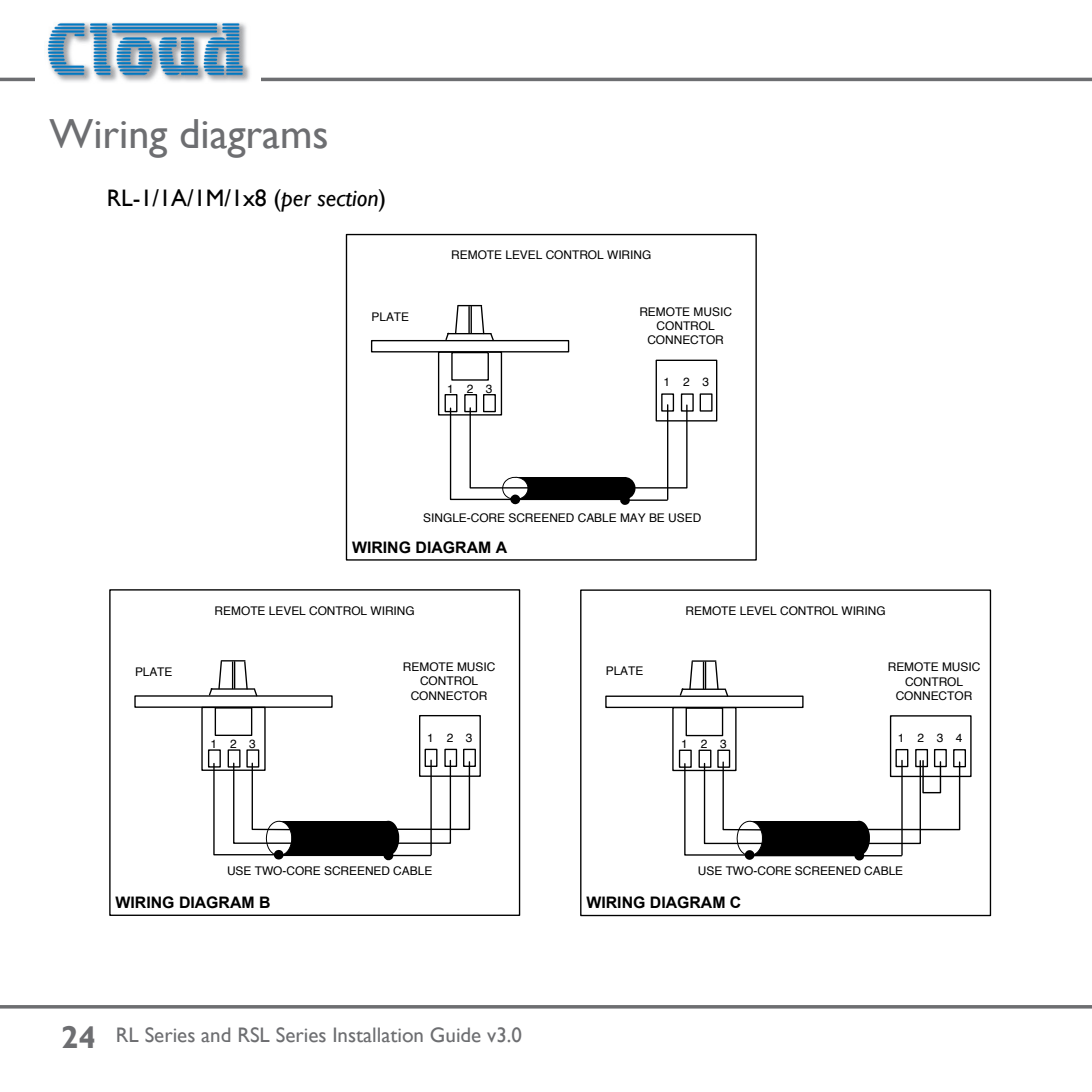
<style>
.page{position:relative;width:1092px;height:1092px;background:#fff}
.page>*{position:absolute;margin:0;border:0;box-sizing:border-box;transform-origin:0 0}
.Section{font:42px "Gill Sans";color:#6d6e71}
.t1{font:23.8px "Gill Sans";color:#000}
.t2{font:21px "Gill Sans";color:#6d6e71}
.t3{font:700 15.75px "Arial";color:#000}
.t4{font:11.9px/14.3px "Helvetica";color:#000;text-align:center}
.s1{font-style:italic}
.s2{font-weight:700;font-size:31.5px}
</style>
<div class="page">
<hr style="left:0;top:78px;width:1091px;height:3px;background:#6d6e71">
<div style="left:36px;top:17px;width:225px;height:69px;background:#fff"></div>
<img style="left:47px;top:22px;width:203px;height:60px">
<svg style="left:0;top:1005px;width:1091px;height:3px;background:#707173"></svg>
<div style="left:346px;top:234px;width:410px;height:326px;border:1px solid #000"></div>
<div style="left:655px;top:359px;width:62px;height:62px;border:1px solid #000"></div>
<div style="left:661px;top:393px;width:13px;height:18px;border:1px solid #000"></div>
<div style="left:680px;top:393px;width:13px;height:18px;border:1px solid #000"></div>
<div style="left:699px;top:393px;width:13px;height:18px;border:1px solid #000"></div>
<div style="left:371px;top:340px;width:198px;height:12px;border:1px solid #000"></div>
<div style="left:438px;top:351px;width:64px;height:64px;border:1px solid #000"></div>
<div style="left:451px;top:352px;width:38px;height:28px;border:1px solid #000"></div>
<div style="left:444px;top:394px;width:13px;height:18px;border:1px solid #000"></div>
<div style="left:464px;top:394px;width:13px;height:18px;border:1px solid #000"></div>
<div style="left:483px;top:394px;width:13px;height:18px;border:1px solid #000"></div>
<svg style="left:444px;top:305px;width:51px;height:37px"></svg>
<hr style="left:470px;top:306px;width:2px;height:27px;background:#000">
<div style="left:109px;top:589px;width:411px;height:326px;border:1px solid #000"></div>
<div style="left:419px;top:715px;width:62px;height:61px;border:1px solid #000"></div>
<div style="left:424px;top:748px;width:13px;height:19px;border:1px solid #000"></div>
<div style="left:444px;top:748px;width:13px;height:19px;border:1px solid #000"></div>
<div style="left:463px;top:748px;width:13px;height:19px;border:1px solid #000"></div>
<div style="left:215px;top:707px;width:37px;height:29px;border:1px solid #000"></div>
<div style="left:208px;top:749px;width:13px;height:18px;border:1px solid #000"></div>
<div style="left:227px;top:749px;width:13px;height:18px;border:1px solid #000"></div>
<div style="left:246px;top:749px;width:13px;height:18px;border:1px solid #000"></div>
<svg style="left:208px;top:660px;width:50px;height:37px"></svg>
<div style="left:580px;top:589px;width:411px;height:327px;border:1px solid #000"></div>
<div style="left:889px;top:715px;width:82px;height:62px;border:1px solid #000"></div>
<div style="left:895px;top:749px;width:13px;height:18px;border:1px solid #000"></div>
<div style="left:915px;top:749px;width:13px;height:18px;border:1px solid #000"></div>
<div style="left:933px;top:749px;width:13px;height:18px;border:1px solid #000"></div>
<div style="left:605px;top:695px;width:198px;height:13px;border:1px solid #000"></div>
<div style="left:672px;top:707px;width:64px;height:64px;border:1px solid #000"></div>
<div style="left:685px;top:707px;width:38px;height:29px;border:1px solid #000"></div>
<svg style="left:680px;top:751px;width:1px;height:14px"></svg>
<div style="left:678px;top:749px;width:13px;height:18px;border:1px solid #000"></div>
<div style="left:698px;top:749px;width:13px;height:18px;border:1px solid #000"></div>
<div style="left:717px;top:749px;width:13px;height:18px;border:1px solid #000"></div>
<svg style="left:678px;top:660px;width:51px;height:37px"></svg>
<hr style="left:702px;top:662px;width:2px;height:26px;background:#000">
<hr style="left:704px;top:662px;width:2px;height:26px;background:#000">
<div style="left:953px;top:749px;width:12px;height:18px;border:1px solid #000"></div>
<svg style="left:683px;top:759px;width:277px;height:101px"></svg>
<svg style="left:212px;top:759px;width:259px;height:102px"></svg>
<svg style="left:449px;top:404px;width:239px;height:101px"></svg>
<p class="Section" style="left:50px;top:110px;width:281px">Wiring diagrams</p>
<p class="t1" style="left:107px;top:184px;width:281px">RL-1/1A/1M/1x8 (<span class="s1">per section</span>)</p>
<p class="t4" style="left:371px;top:309px;width:39px">PLATE</p>
<p class="t4" style="left:451px;top:248px;width:201px">REMOTE LEVEL CONTROL WIRING</p>
<p class="t4" style="left:447px;top:382px;width:47px">123</p>
<p class="t4" style="left:639px;top:305px;width:94px">REMOTE MUSIC<br>CONTROL<br>CONNECTOR</p>
<p class="t4" style="left:663px;top:375px;width:47px">123</p>
<p class="t4" style="left:423px;top:511px;width:279px">SINGLE-CORE SCREENED CABLE MAY BE USED</p>
<p class="t3" style="left:352px;top:536px;width:157px">WIRING DIAGRAM A</p>
<p class="t4" style="left:215px;top:603px;width:202px">REMOTE LEVEL CONTROL WIRING</p>
<p class="t4" style="left:685px;top:603px;width:201px">REMOTE LEVEL CONTROL WIRING</p>
<p class="t4" style="left:403px;top:660px;width:94px">REMOTE MUSIC<br>CONTROL<br>CONNECTOR</p>
<p class="t4" style="left:135px;top:664px;width:39px">PLATE</p>
<p class="t4" style="left:606px;top:664px;width:39px">PLATE</p>
<p class="t4" style="left:887px;top:660px;width:94px">REMOTE MUSIC<br>CONTROL<br>CONNECTOR</p>
<p class="t4" style="left:210px;top:737px;width:47px">123</p>
<p class="t4" style="left:427px;top:730px;width:47px">123</p>
<p class="t4" style="left:681px;top:737px;width:47px">123</p>
<p class="t4" style="left:897px;top:731px;width:47px">123</p>
<p class="t4" style="left:955px;top:731px;width:8px">4</p>
<p class="t4" style="left:227px;top:864px;width:207px">USE TWO-CORE SCREENED CABLE</p>
<p class="t4" style="left:698px;top:864px;width:207px">USE TWO-CORE SCREENED CABLE</p>
<p class="t3" style="left:115px;top:891px;width:156px">WIRING DIAGRAM B</p>
<h3 class="t2" style="left:61px;top:1022px;width:462px"><span class="s2">24</span> RL Series and RSL Series Installation Guide v3.0</h3>
<p class="t3" style="left:586px;top:892px;width:156px">WIRING DIAGRAM C</p>
</div>
